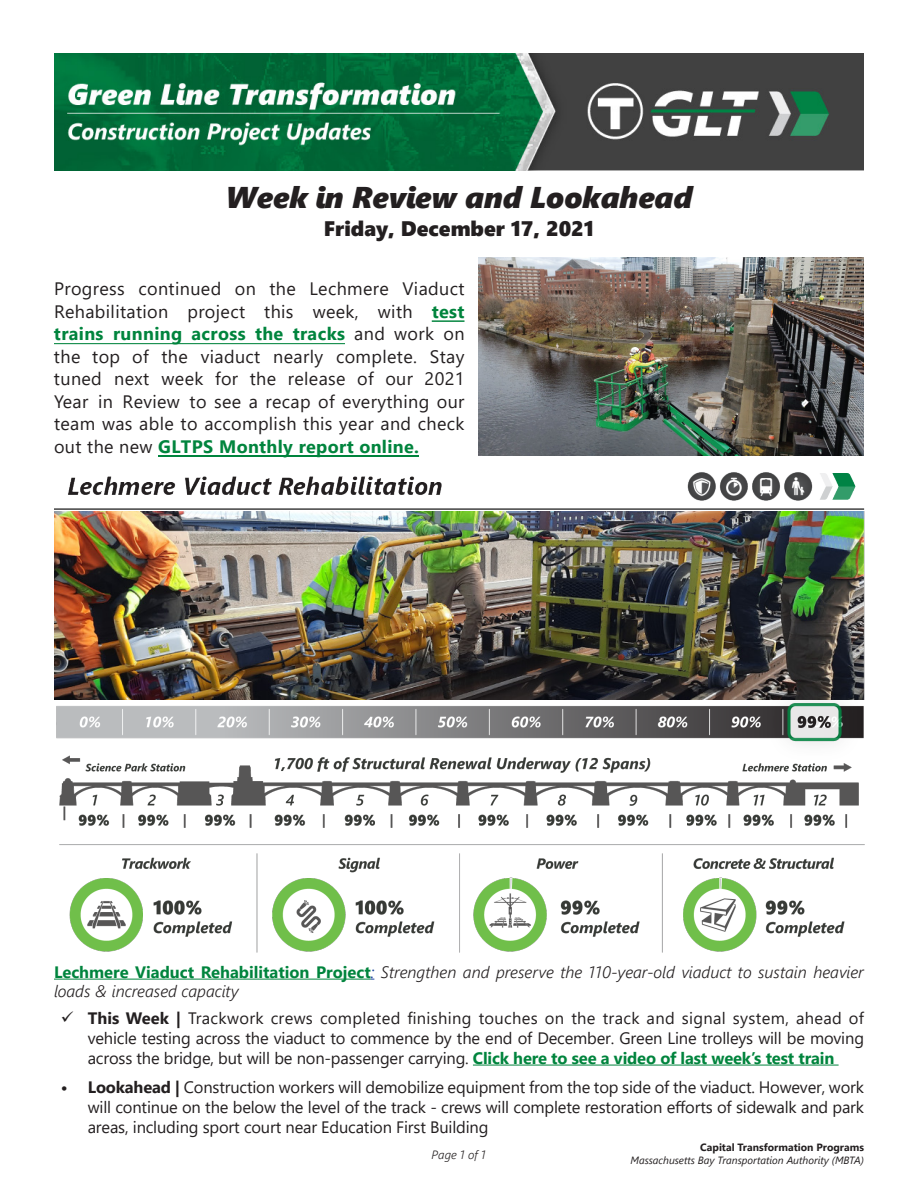
<style>
.page{position:relative;width:918px;height:1188px;background:#fff}
.page>*{position:absolute;margin:0;border:0;box-sizing:border-box;transform-origin:0 0}
.t1{font:italic 30px "Segoe UI Black";color:#231f20}
.t2{font:21px "Segoe UI Black";color:#231f20}
.t3{font:18px/22.5px "Segoe UI";letter-spacing:.02em;color:#231f20;text-align:justify}
.Paragraph_Style_2{font:16.5px/19.8px "Segoe UI";letter-spacing:-.01em;color:#231f20;text-align:justify}
.t4{font:italic 300 16.5px/19.8px "Segoe UI";color:#231f20}
.t5{font:italic 300 12px "Segoe UI";color:#231f20}
.t6{font:italic 10.5px "Segoe UI";color:#231f20}
.t7{font:700 10.5px "Segoe UI";color:#231f20}
.s1{font-weight:700;color:#00843d}
.s2{font-weight:700;font-style:normal;color:#00843d}
.s3{font-weight:400;color:#1c449c}
.s4{font-weight:700}
</style>
<div class="page">
<img style="left:54px;top:54px;width:810px;height:116px">
<hr style="left:54px;top:979px;width:317px;height:1px;background:#00843d">
<hr style="left:473px;top:1065px;width:366px;height:1px;background:#00843d">
<hr style="left:54px;top:508px;width:810px;height:2px;background:#414141">
<img style="left:478px;top:258px;width:386px;height:197px">
<img style="left:68px;top:472px;width:788px;height:29px">
<img style="left:54px;top:511px;width:810px;height:442px">
<hr style="left:432px;top:321px;width:33px;height:1px;background:#00843d">
<hr style="left:54px;top:343px;width:291px;height:2px;background:#00843d">
<hr style="left:158px;top:456px;width:261px;height:1px;background:#00843d">
<h1 class="t1" style="left:226px;top:174px;width:468px">Week in Review and Lookahead</h1>
<h1 class="t2" style="left:324px;top:214px;width:272px">Friday, December 17, 2021</h1>
<p class="t3" style="left:54px;top:276px;width:412px">Progress continued on the Lechmere Viaduct Rehabilitation project this week, with <span class="s1">test trains running across the tracks</span> and work on the top of the viaduct nearly complete. Stay tuned next week for the release of our 2021<br>Year in Review to see a recap of everything our team was able to accomplish this year and check out the new <span class="s1">GLTPS Monthly report online.</span></p>
<p class="t4" style="left:54px;top:959px;width:811px"><span class="s2">Lechmere Viaduct Rehabilitation Project</span><span class="s3">:</span> Strengthen and preserve the 110-year-old viaduct to sustain heavier loads &amp; increased capacity</p>
<p class="Paragraph_Style_2" style="left:88px;top:1007px;width:778px"><span class="s4">This Week |</span> Trackwork crews completed finishing touches on the track and signal system, ahead of vehicle testing across the viaduct to commence by the end of December. Green Line trolleys will be moving across the bridge, but will be non-passenger carrying. <span class="s1">Click here to see a video of last week’s test train</span></p>
<p class="Paragraph_Style_2" style="left:88px;top:1076px;width:778px;text-indent:-27px"><span class="s4">• Lookahead |</span> Construction workers will demobilize equipment from the top side of the viaduct. However, work will continue on the below the level of the track - crews will complete restoration efforts of sidewalk and park areas, including sport court near Education First Building</p>
<p class="t5" style="left:432px;top:1143px;width:56px">Page 1 of 1</p>
<p class="t7" style="left:700px;top:1137px;width:165px">Capital Transformation Programs</p>
<p class="t6" style="left:630px;top:1150px;width:235px">Massachusetts Bay Transportation Authority (MBTA)</p>
</div>
